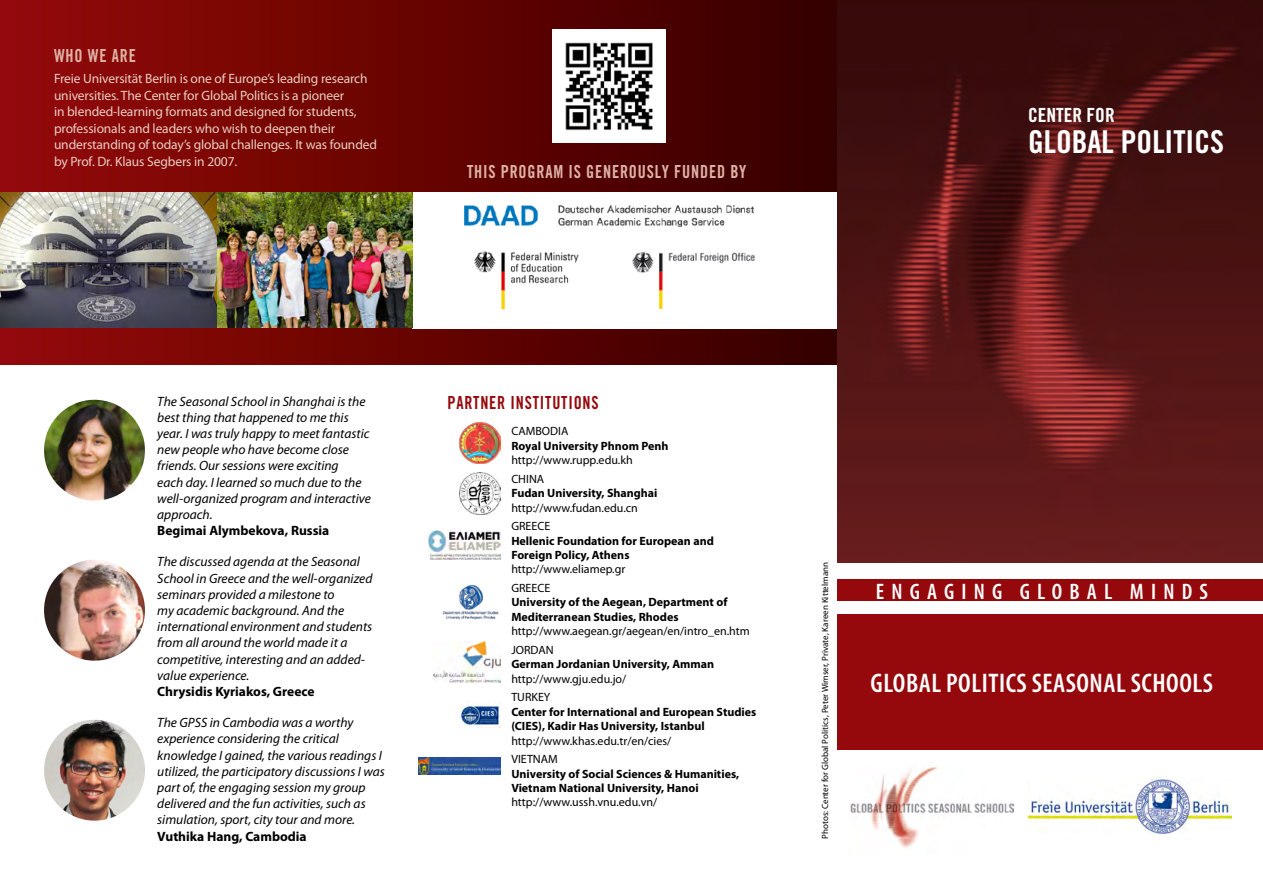
<style>
.page{position:relative;width:1263px;height:893px;background:#fff}
.page>*{position:absolute;margin:0;border:0;box-sizing:border-box;transform-origin:0 0}
.t1{font:31.5px "Trade Gothic Bold Cond Twenty";color:#fff}
.t2{font:600 condensed 27px "Myriad Pro";letter-spacing:.02em;color:#fff}
.t3{font:600 condensed 22.5px "Myriad Pro";letter-spacing:.32em;color:#fff}
.t4{font:19.5px "Trade Gothic Bold Cond Twenty";color:#fff}
.t5{font:18px "Trade Gothic Bold Cond Twenty";letter-spacing:.05em;color:#deb3a5;scale:.9 1}
.t6{font:18px "Trade Gothic Bold Cond Twenty";letter-spacing:.05em;color:#95090d;scale:.9 1}
.t7{font:italic 13.5px/16.2px "Myriad Pro";color:#000}
.t8{font:13.5px/16.5px "Myriad Pro";letter-spacing:-.01em;color:#e9ccc2}
.t9{font:700 13.5px "Myriad Pro";color:#000}
.t10{font:700 12px/14.4px "Myriad Pro";color:#000}
.t11{font:12px/18.6px "Myriad Pro";color:#000}
.t12{font:9px "Myriad Pro";color:#000}
</style>
<div class="page">
<div style="left:0;top:0;width:846px;height:364px;background:linear-gradient(to right,#950907,#380403)"></div>
<div style="left:412px;top:192px;width:426px;height:136px;background:#fff"></div>
<img style="left:474px;top:251px;width:105px;height:59px">
<img style="left:464px;top:205px;width:290px;height:21px">
<img style="left:632px;top:252px;width:122px;height:57px">
<img style="left:0;top:192px;width:412px;height:136px">
<div style="left:838px;top:580px;width:425px;height:21px;background:#95090d"></div>
<img style="left:1027px;top:779px;width:204px;height:55px">
<img style="left:838px;top:0;width:425px;height:562px">
<div style="left:838px;top:614px;width:425px;height:136px;background:#95090d"></div>
<img style="left:850px;top:766px;width:163px;height:82px">
<img style="left:460px;top:422px;width:40px;height:41px">
<img style="left:460px;top:473px;width:40px;height:41px">
<img style="left:428px;top:530px;width:73px;height:30px">
<img style="left:442px;top:585px;width:57px;height:34px">
<img style="left:434px;top:641px;width:67px;height:42px">
<img style="left:459px;top:702px;width:42px;height:26px">
<img style="left:419px;top:758px;width:82px;height:17px">
<img style="left:553px;top:30px;width:112px;height:112px">
<img style="left:44px;top:400px;width:101px;height:101px;border-radius:50px">
<img style="left:44px;top:560px;width:101px;height:101px;border-radius:50px">
<img style="left:44px;top:720px;width:101px;height:101px;border-radius:50px">
<h3 class="t5" style="left:54px;top:45px;width:93px">WHO WE ARE</h3>
<p class="t8" style="left:54px;top:71px;width:325px">Freie Universität Berlin is one of Europe’s leading research universities. The Center for Global Politics is a pioneer<br>in blended-learning formats and designed for students, professionals and leaders who wish to deepen their understanding of today’s global challenges. It was founded by Prof. Dr. Klaus Segbers in 2007.</p>
<h3 class="t5" style="left:467px;top:161px;width:312px">THIS PROGRAM IS GENEROUSLY FUNDED BY</h3>
<h3 class="t4" style="left:1028px;top:103px;width:88px">CENTER FOR</h3>
<h1 class="t1" style="left:1028px;top:122px;width:197px">GLOBAL POLITICS</h1>
<p class="t7" style="left:157px;top:393px;width:210px">The Seasonal School in Shanghai is the</p>
<h3 class="t6" style="left:447px;top:392px;width:170px">PARTNER INSTITUTIONS</h3>
<p class="t7" style="left:157px;top:409px;width:215px">best thing that happened to me this year. I was truly happy to meet fantastic new people who have become close friends. Our sessions were exciting<br>each day. I learned so much due to the well-organized program and interactive approach.</p>
<p class="t9" style="left:157px;top:523px;width:174px">Begimai Alymbekova, Russia</p>
<p class="t7" style="left:157px;top:554px;width:217px">The discussed agenda at the Seasonal School in Greece and the well-organized seminars provided a milestone to<br>my academic background. And the international environment and students from all around the world made it a competitive, interesting and an added&shy;value experience.</p>
<p class="t9" style="left:157px;top:684px;width:159px">Chrysidis Kyriakos, Greece</p>
<p class="t7" style="left:157px;top:715px;width:229px">The GPSS in Cambodia was a worthy experience considering the critical knowledge I gained, the various readings I utilized, the participatory discussions I was part of, the engaging session my group delivered and the fun activities, such as simulation, sport, city tour and more.</p>
<p class="t9" style="left:157px;top:828px;width:151px">Vuthika Hang, Cambodia</p>
<p class="t11" style="left:511px;top:422px;width:58px">CAMBODIA</p>
<p class="t10" style="left:511px;top:439px;width:159px">Royal University Phnom Penh</p>
<p class="t11" style="left:511px;top:451px;width:123px">http://www.rupp.edu.kh<br>CHINA</p>
<p class="t10" style="left:511px;top:486px;width:148px">Fudan University, Shanghai</p>
<p class="t11" style="left:511px;top:498px;width:128px">http://www.fudan.edu.cn<br>GREECE</p>
<p class="t10" style="left:511px;top:533px;width:204px">Hellenic Foundation for European and<br>Foreign Policy, Athens</p>
<p class="t11" style="left:511px;top:560px;width:115px">http://www.eliamep.gr<br>GREECE</p>
<p class="t10" style="left:511px;top:595px;width:218px">University of the Aegean, Department of<br>Mediterranean Studies, Rhodes</p>
<p class="t11" style="left:511px;top:622px;width:240px">http://www.aegean.gr/aegean/en/intro_en.htm<br>JORDAN</p>
<p class="t10" style="left:511px;top:657px;width:204px">German Jordanian University, Amman</p>
<p class="t11" style="left:511px;top:670px;width:116px">http://www.gju.edu.jo/<br>TURKEY</p>
<p class="t10" style="left:511px;top:705px;width:247px">Center for International and European Studies (CIES), Kadir Has University, Istanbul</p>
<p class="t11" style="left:511px;top:731px;width:161px">http://www.khas.edu.tr/en/cies/<br>VIETNAM</p>
<p class="t10" style="left:511px;top:766px;width:229px">University of Social Sciences &amp; Humanities,<br>Vietnam National University, Hanoi</p>
<p class="t11" style="left:511px;top:793px;width:147px">http://www.ussh.vnu.edu.vn/</p>
<p class="t12" style="left:820px;top:839px;width:278px;rotate:-90deg">Photos: Center for Global Politics, Peter Wimser, Private, Kareen Kittelmann</p>
<h3 class="t3" style="left:876px;top:579px;width:334px">ENGAGING GLOBAL MINDS</h3>
<h2 class="t2" style="left:871px;top:669px;width:344px">GLOBAL POLITICS SEASONAL SCHOOLS</h2>
</div>
